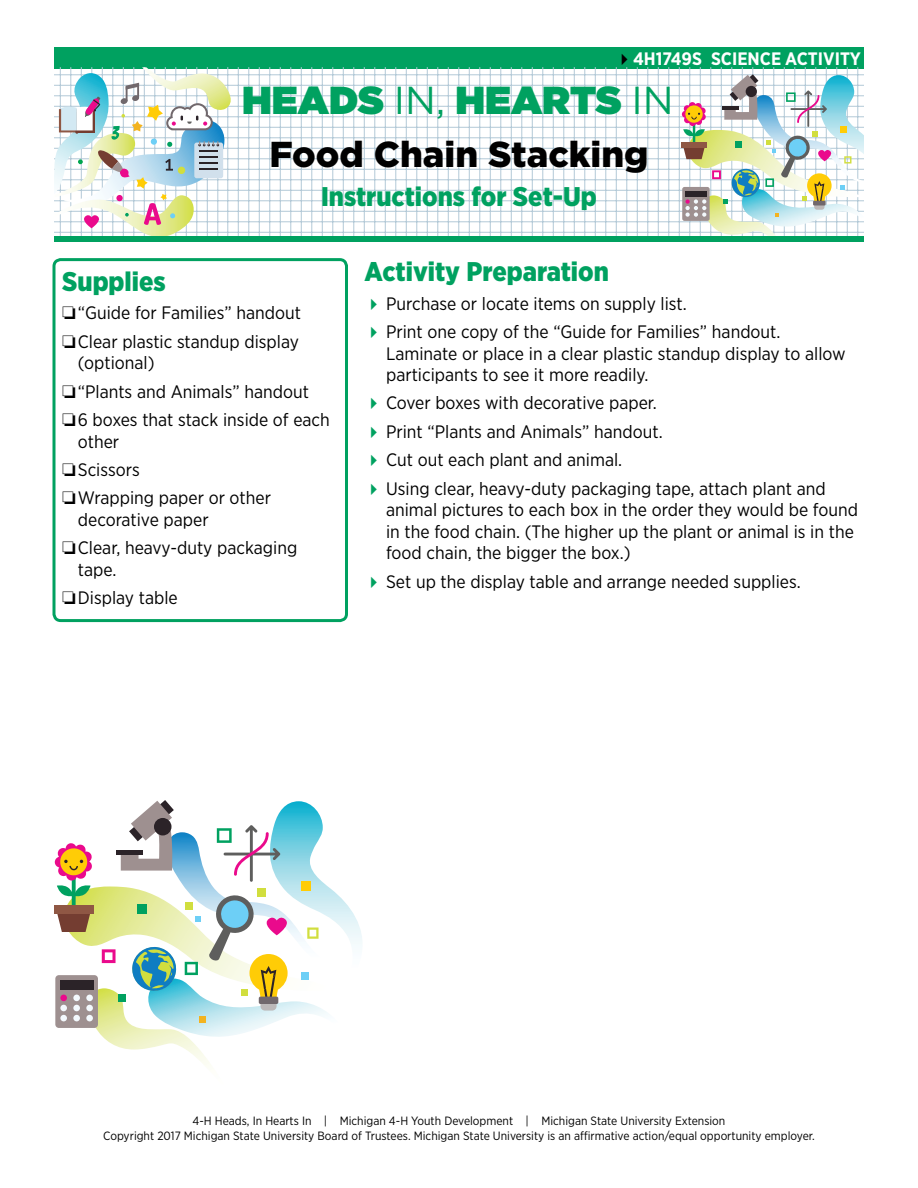
<style>
.page{position:relative;width:918px;height:1188px;background:#fff}
.page>*{position:absolute;margin:0;border:0;box-sizing:border-box;transform-origin:0 0}
.t1{font:900 39px "Gotham";color:#00a160}
.Headline{font:900 36px "Gotham";color:#000}
.Subhead1{font:900 27px "Gotham Narrow";color:#00a160}
.t2{font:18px/21.6px "Gotham Narrow";color:#000}
.t3{font:700 18px "Gotham Narrow";color:#fff}
.t4{font:12px/14.4px "Gotham Narrow";color:#000;text-align:center}
.s1{color:#000}
.s2{font-weight:400}
</style>
<div class="page">
<div style="left:54px;top:47px;width:810px;height:21px;background:#00a160"></div>
<hr style="left:54px;top:74px;width:810px;height:1px;background:#b3c9d7">
<hr style="left:54px;top:85px;width:810px;height:1px;background:#b3c9d7">
<hr style="left:54px;top:95px;width:810px;height:1px;background:#b3c9d7">
<hr style="left:54px;top:106px;width:810px;height:1px;background:#b3c9d7">
<hr style="left:54px;top:116px;width:810px;height:1px;background:#b3c9d7">
<hr style="left:54px;top:127px;width:810px;height:1px;background:#b3c9d7">
<hr style="left:54px;top:137px;width:810px;height:1px;background:#b3c9d7">
<hr style="left:54px;top:148px;width:810px;height:1px;background:#b3c9d7">
<hr style="left:54px;top:158px;width:810px;height:1px;background:#b3c9d7">
<hr style="left:54px;top:169px;width:810px;height:1px;background:#b3c9d7">
<hr style="left:54px;top:179px;width:810px;height:1px;background:#b3c9d7">
<hr style="left:54px;top:190px;width:810px;height:1px;background:#b3c9d7">
<hr style="left:54px;top:200px;width:810px;height:1px;background:#b3c9d7">
<hr style="left:54px;top:211px;width:810px;height:1px;background:#b3c9d7">
<hr style="left:54px;top:221px;width:810px;height:1px;background:#b3c9d7">
<hr style="left:54px;top:232px;width:810px;height:1px;background:#b3c9d7">
<hr style="left:385px;top:67px;width:1px;height:170px;background:#b3c9d7">
<hr style="left:374px;top:67px;width:1px;height:170px;background:#b3c9d7">
<hr style="left:364px;top:67px;width:1px;height:170px;background:#b3c9d7">
<hr style="left:353px;top:67px;width:1px;height:170px;background:#b3c9d7">
<hr style="left:343px;top:67px;width:1px;height:170px;background:#b3c9d7">
<hr style="left:332px;top:67px;width:1px;height:170px;background:#b3c9d7">
<hr style="left:322px;top:67px;width:1px;height:170px;background:#b3c9d7">
<hr style="left:311px;top:67px;width:1px;height:170px;background:#b3c9d7">
<hr style="left:301px;top:67px;width:1px;height:170px;background:#b3c9d7">
<hr style="left:290px;top:67px;width:1px;height:170px;background:#b3c9d7">
<hr style="left:280px;top:67px;width:1px;height:170px;background:#b3c9d7">
<hr style="left:269px;top:67px;width:1px;height:170px;background:#b3c9d7">
<hr style="left:259px;top:67px;width:1px;height:170px;background:#b3c9d7">
<hr style="left:248px;top:67px;width:1px;height:170px;background:#b3c9d7">
<hr style="left:238px;top:67px;width:1px;height:170px;background:#b3c9d7">
<hr style="left:553px;top:67px;width:1px;height:170px;background:#b3c9d7">
<hr style="left:542px;top:67px;width:1px;height:170px;background:#b3c9d7">
<hr style="left:532px;top:67px;width:1px;height:170px;background:#b3c9d7">
<hr style="left:521px;top:67px;width:1px;height:170px;background:#b3c9d7">
<hr style="left:511px;top:67px;width:1px;height:170px;background:#b3c9d7">
<hr style="left:500px;top:67px;width:1px;height:170px;background:#b3c9d7">
<hr style="left:490px;top:67px;width:1px;height:170px;background:#b3c9d7">
<hr style="left:479px;top:67px;width:1px;height:170px;background:#b3c9d7">
<hr style="left:469px;top:67px;width:1px;height:170px;background:#b3c9d7">
<hr style="left:458px;top:67px;width:1px;height:170px;background:#b3c9d7">
<hr style="left:448px;top:67px;width:1px;height:170px;background:#b3c9d7">
<hr style="left:437px;top:67px;width:1px;height:170px;background:#b3c9d7">
<hr style="left:427px;top:67px;width:1px;height:170px;background:#b3c9d7">
<hr style="left:416px;top:67px;width:1px;height:170px;background:#b3c9d7">
<hr style="left:406px;top:67px;width:1px;height:170px;background:#b3c9d7">
<hr style="left:395px;top:67px;width:1px;height:170px;background:#b3c9d7">
<hr style="left:721px;top:67px;width:1px;height:170px;background:#b3c9d7">
<hr style="left:710px;top:67px;width:1px;height:170px;background:#b3c9d7">
<hr style="left:700px;top:67px;width:1px;height:170px;background:#b3c9d7">
<hr style="left:689px;top:67px;width:1px;height:170px;background:#b3c9d7">
<hr style="left:679px;top:67px;width:1px;height:170px;background:#b3c9d7">
<hr style="left:668px;top:67px;width:1px;height:170px;background:#b3c9d7">
<hr style="left:658px;top:67px;width:1px;height:170px;background:#b3c9d7">
<hr style="left:647px;top:67px;width:1px;height:170px;background:#b3c9d7">
<hr style="left:637px;top:67px;width:1px;height:170px;background:#b3c9d7">
<hr style="left:626px;top:67px;width:1px;height:170px;background:#b3c9d7">
<hr style="left:616px;top:67px;width:1px;height:170px;background:#b3c9d7">
<hr style="left:605px;top:67px;width:1px;height:170px;background:#b3c9d7">
<hr style="left:595px;top:67px;width:1px;height:170px;background:#b3c9d7">
<hr style="left:584px;top:67px;width:1px;height:170px;background:#b3c9d7">
<hr style="left:574px;top:67px;width:1px;height:170px;background:#b3c9d7">
<hr style="left:563px;top:67px;width:1px;height:170px;background:#b3c9d7">
<hr style="left:857px;top:67px;width:1px;height:170px;background:#b3c9d7">
<hr style="left:847px;top:67px;width:1px;height:170px;background:#b3c9d7">
<hr style="left:836px;top:67px;width:1px;height:170px;background:#b3c9d7">
<hr style="left:826px;top:67px;width:1px;height:170px;background:#b3c9d7">
<hr style="left:815px;top:67px;width:1px;height:170px;background:#b3c9d7">
<hr style="left:805px;top:67px;width:1px;height:170px;background:#b3c9d7">
<hr style="left:794px;top:67px;width:1px;height:170px;background:#b3c9d7">
<hr style="left:784px;top:67px;width:1px;height:170px;background:#b3c9d7">
<hr style="left:773px;top:67px;width:1px;height:170px;background:#b3c9d7">
<hr style="left:763px;top:67px;width:1px;height:170px;background:#b3c9d7">
<hr style="left:752px;top:67px;width:1px;height:170px;background:#b3c9d7">
<hr style="left:742px;top:67px;width:1px;height:170px;background:#b3c9d7">
<hr style="left:731px;top:67px;width:1px;height:170px;background:#b3c9d7">
<div style="left:681px;top:142px;width:26px;height:6px;background:#8f5744"></div>
<svg style="left:54px;top:67px;width:182px;height:169px"></svg>
<svg style="left:682px;top:74px;width:182px;height:162px"></svg>
<div style="left:54px;top:236px;width:810px;height:6px;background:#00a160"></div>
<div style="left:52px;top:258px;width:296px;height:364px;border:3px solid #00a160;border-radius:7px"></div>
<div style="left:54px;top:905px;width:39px;height:9px;background:#8f5744"></div>
<svg style="left:55px;top:800px;width:307px;height:266px"></svg>
<p class="t3" style="left:615px;top:47px;width:247px"><span class="s1">✔</span>4H1749S SCIENCE ACTIVITY</p>
<h1 class="t1" style="left:242px;top:73px;width:433px">HEADS <span class="s2">IN,</span> HEARTS <span class="s2">IN</span></h1>
<p class="Headline" style="left:269px;top:129px;width:381px">Food Chain Stacking</p>
<p class="Subhead1" style="left:321px;top:179px;width:277px">Instructions for Set-Up</p>
<p class="Subhead1" style="left:62px;top:264px;width:105px">Supplies</p>
<p class="t2" style="left:62px;top:302px;width:240px">❏“Guide for Families” handout</p>
<p class="t2" style="left:78px;top:330px;width:223px;text-indent:-16px">❏Clear plastic standup display (optional)</p>
<p class="t2" style="left:62px;top:380px;width:248px">❏“Plants and Animals” handout</p>
<p class="t2" style="left:78px;top:408px;width:254px;text-indent:-16px">❏6 boxes that stack inside of each other</p>
<p class="t2" style="left:62px;top:458px;width:79px">❏Scissors</p>
<p class="t2" style="left:78px;top:487px;width:195px;text-indent:-16px">❏Wrapping paper or other decorative paper</p>
<p class="t2" style="left:78px;top:537px;width:221px;text-indent:-16px">❏Clear, heavy-duty packaging tape.</p>
<p class="t2" style="left:62px;top:587px;width:117px">❏Display table</p>
<p class="Subhead1" style="left:364px;top:254px;width:246px">Activity Preparation</p>
<p class="t2" style="left:386px;top:292px;width:302px">Purchase or locate items on supply list.</p>
<p class="t2" style="left:386px;top:320px;width:461px">Print one copy of the “Guide for Families” handout.<br>Laminate or place in a clear plastic standup display to allow participants to see it more readily.</p>
<p class="t2" style="left:386px;top:392px;width:272px">Cover boxes with decorative paper.</p>
<p class="t2" style="left:386px;top:420px;width:278px">Print “Plants and Animals” handout.</p>
<p class="t2" style="left:386px;top:449px;width:238px">Cut out each plant and animal.</p>
<p class="t2" style="left:386px;top:477px;width:473px">Using clear, heavy-duty packaging tape, attach plant and animal pictures to each box in the order they would be found in the food chain. (The higher up the plant or animal is in the food chain, the bigger the box.)</p>
<p class="t2" style="left:386px;top:570px;width:416px">Set up the display table and arrange needed supplies.</p>
<p class="t4" style="left:103px;top:1114px;width:713px">4-H Heads, In Hearts In | Michigan 4-H Youth Development | Michigan State University Extension<br>Copyright 2017 Michigan State University Board of Trustees. Michigan State University is an affirmative action/equal opportunity employer.</p>
</div>
